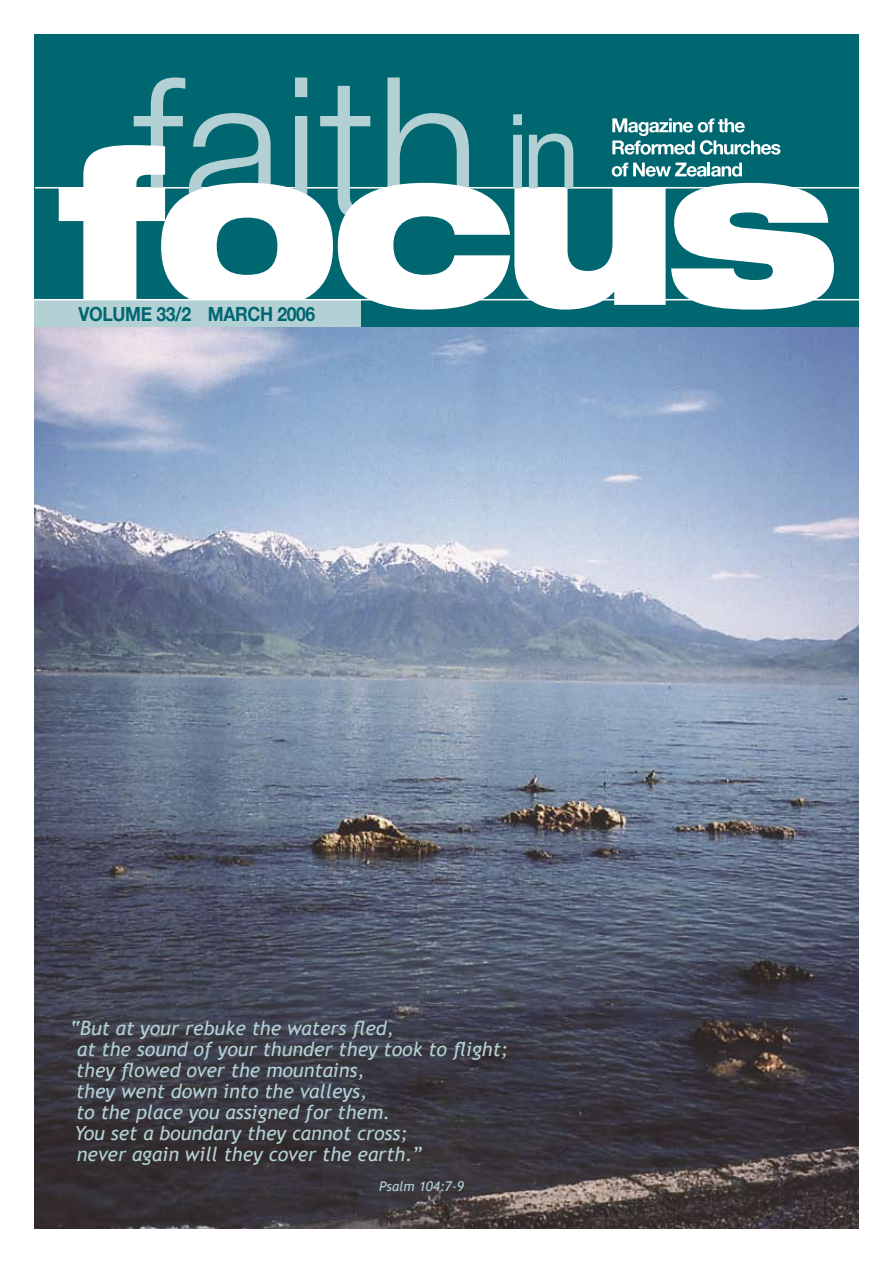
<style>
.page{position:relative;width:893px;height:1263px;background:#fff}
.page>*{position:absolute;margin:0;border:0;box-sizing:border-box;transform-origin:0 0}
.t1{font:italic 19.5px/21px "Trebuchet MS";color:#b3d1d4}
.t2{font:700 19.5px "Helvetica Neue";letter-spacing:-.02em;color:#006771;scale:.9 1}
.t3{font:italic 13.5px "Trebuchet MS";color:#b3d1d4}
</style>
<div class="page">
<img style="left:34px;top:327px;width:825px;height:902px">
<div style="left:34px;top:34px;width:825px;height:293px;background:#006771"></div>
<hr style="left:35px;top:187px;width:837px;height:1px;background:#fff">
<div style="left:34px;top:300px;width:327px;height:26px;background:#b3d1d4"></div>
<hr style="left:34px;top:299px;width:837px;height:1px;background:#fff">
<svg style="left:59px;top:77px;width:775px;height:233px"></svg>
<p class="t2" style="left:79px;top:302px;width:265px">VOLUME 33/2 MARCH 2006</p>
<p class="t1" style="left:70px;top:1018px;width:440px">“But at your rebuke the waters fled,<br>at the sound of your thunder they took to flight; they flowed over the mountains,<br>they went down into the valleys,<br>to the place you assigned for them.<br>You set a boundary they cannot cross;<br>never again will they cover the earth.”</p>
<p class="t3" style="left:379px;top:1178px;width:86px">Psalm 104:7-9</p>
</div>
